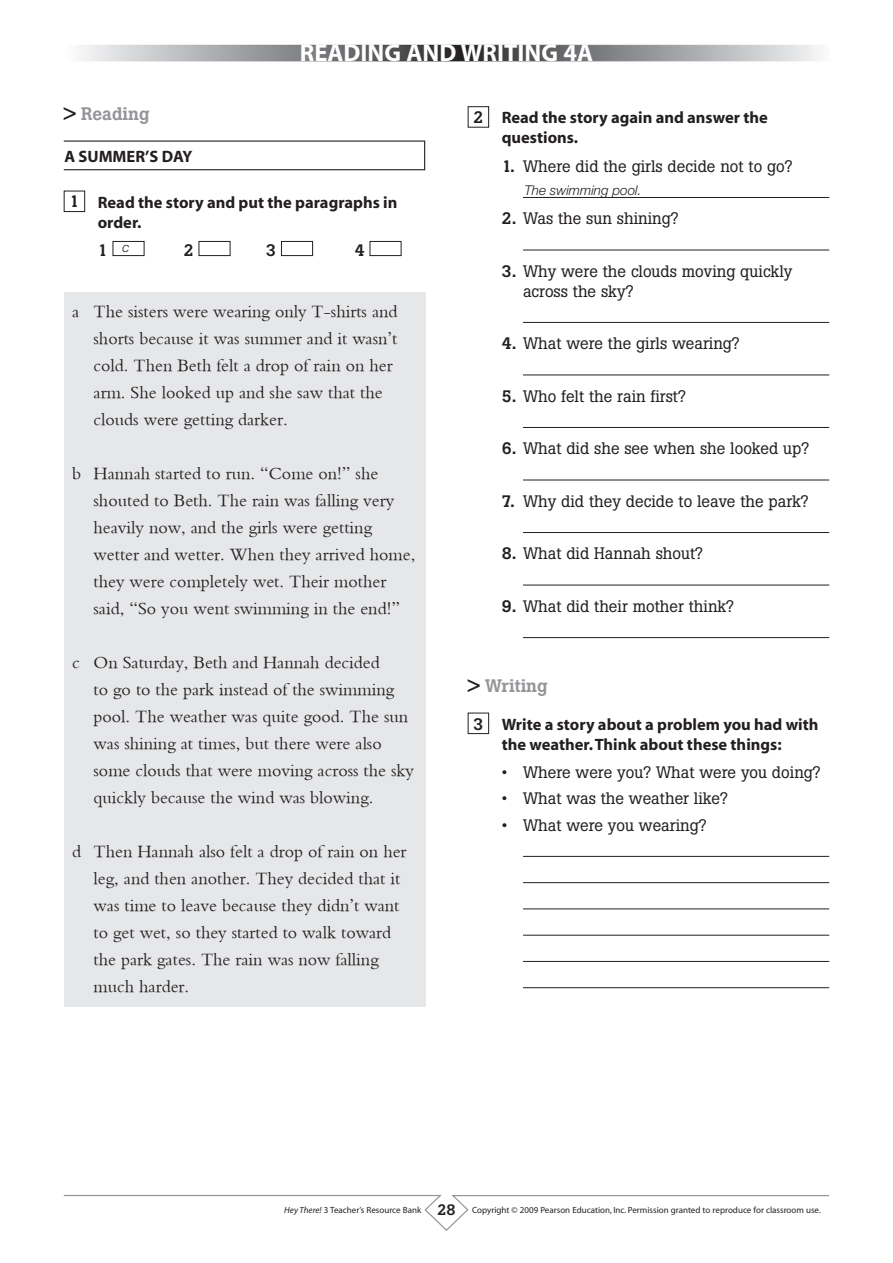
<style>
.page{position:relative;width:893px;height:1263px;background:#fff}
.page>*{position:absolute;margin:0;border:0;box-sizing:border-box;transform-origin:0 0}
.t1{font:700 24.45px "Myriad";color:#fff}
.t2{font:18px/27px "Bembo";color:#231f20}
._00-Chamada{font:500 18px "Boton";color:#939598}
._02-exercicio__no_ab{font:16.5px/20px "Boton";color:#231f20}
._01-enunciado{font:700 16.5px "Myriad";color:#231f20}
._02-exercicio__no_ab-2{font:500 16.5px "Boton";color:#231f20}
.t3{font:500 15px "Boton";color:#231f20}
._02-exemplo{font:italic 300 13.5px "Helvetica Neue";color:#231f20}
.t4{font:9px "Myriad";color:#231f20}
.s1{color:#231f20}
.s2{font-family:"Boton";font-weight:500}
.s3{font-weight:500}
.s4{font-style:italic}
</style>
<div class="page">
<svg style="left:63px;top:1195px;width:767px;height:36px"></svg>
<svg style="left:82px;top:47px;width:736px;height:12px;background:#8e8f91"></svg>
<div style="left:64px;top:45px;width:765px;height:16px;border:1px solid #fff"></div>
<div style="left:63px;top:140px;width:362px;height:30px;border:1px solid #231f20"></div>
<div style="left:64px;top:191px;width:21px;height:21px;border:1px solid #231f20"></div>
<div style="left:113px;top:241px;width:31px;height:15px;border:1px solid #231f20"></div>
<div style="left:199px;top:241px;width:31px;height:15px;border:1px solid #231f20"></div>
<div style="left:281px;top:241px;width:32px;height:15px;border:1px solid #231f20"></div>
<div style="left:370px;top:241px;width:31px;height:15px;border:1px solid #231f20"></div>
<div style="left:64px;top:292px;width:361px;height:715px;background:#e6e7e9"></div>
<div style="left:468px;top:106px;width:21px;height:22px;border:1px solid #231f20"></div>
<hr style="left:523px;top:197px;width:306px;height:1px;background:#231f20">
<hr style="left:523px;top:250px;width:306px;height:1px;background:#231f20">
<hr style="left:523px;top:322px;width:306px;height:1px;background:#231f20">
<hr style="left:523px;top:375px;width:306px;height:1px;background:#231f20">
<hr style="left:523px;top:427px;width:306px;height:1px;background:#231f20">
<hr style="left:523px;top:480px;width:306px;height:1px;background:#231f20">
<hr style="left:523px;top:532px;width:306px;height:1px;background:#231f20">
<hr style="left:523px;top:585px;width:306px;height:1px;background:#231f20">
<hr style="left:523px;top:637px;width:306px;height:1px;background:#231f20">
<div style="left:468px;top:713px;width:21px;height:21px;border:1px solid #231f20"></div>
<hr style="left:523px;top:856px;width:306px;height:1px;background:#231f20">
<hr style="left:523px;top:882px;width:306px;height:1px;background:#231f20">
<hr style="left:523px;top:908px;width:306px;height:1px;background:#231f20">
<hr style="left:523px;top:935px;width:306px;height:1px;background:#231f20">
<hr style="left:523px;top:961px;width:306px;height:1px;background:#231f20">
<hr style="left:523px;top:987px;width:306px;height:1px;background:#231f20">
<p class="t1" style="left:300px;top:40px;width:294px">reading and writing 4A</p>
<p class="_00-Chamada" style="left:64px;top:103px;width:87px"><span class="s1">&gt;</span> Reading</p>
<p class="_01-enunciado" style="left:64px;top:148px;width:130px">A SUMMER’S DAY</p>
<p class="_01-enunciado" style="left:69px;top:194px;width:329px"><span class="s2">1</span> Read the story and put the paragraphs in</p>
<p class="_01-enunciado" style="left:98px;top:214px;width:45px">order.</p>
<p class="_02-exercicio__no_ab-2" style="left:98px;top:240px;width:11px">1</p>
<p class="_02-exercicio__no_ab-2" style="left:184px;top:240px;width:11px">2</p>
<p class="_02-exercicio__no_ab-2" style="left:266px;top:240px;width:11px">3</p>
<p class="_02-exercicio__no_ab-2" style="left:355px;top:240px;width:11px">4</p>
<p class="_02-exemplo" style="left:122px;top:240px;width:9px">c</p>
<p class="t2" style="left:94px;top:297px;width:306px;text-indent:-21px">a The sisters were wearing only T-shirts and shorts because it was summer and it wasn’t cold. Then Beth felt a drop of rain on her arm. She looked up and she saw that the clouds were getting darker.</p>
<p class="t2" style="left:94px;top:459px;width:323px;text-indent:-21px">b Hannah started to run. “Come on!” she shouted to Beth. The rain was falling very heavily now, and the girls were getting wetter and wetter. When they arrived home, they were completely wet. Their mother said, “So you went swimming in the end!”</p>
<p class="t2" style="left:94px;top:648px;width:322px;text-indent:-21px">c On Saturday, Beth and Hannah decided<br>to go to the park instead of the swimming pool. The weather was quite good. The sun was shining at times, but there were also some clouds that were moving across the sky quickly because the wind was blowing.</p>
<p class="t2" style="left:94px;top:837px;width:315px;text-indent:-21px">d Then Hannah also felt a drop of rain on her leg, and then another. They decided that it was time to leave because they didn’t want to get wet, so they started to walk toward the park gates. The rain was now falling much harder.</p>
<p class="_01-enunciado" style="left:473px;top:109px;width:296px"><span class="s2">2</span> Read the story again and answer the</p>
<p class="_01-enunciado" style="left:502px;top:129px;width:78px">questions.</p>
<p class="_02-exercicio__no_ab" style="left:502px;top:156px;width:292px"><span class="s3">1.</span> Where did the girls decide not to go?</p>
<p class="_02-exercicio__no_ab" style="left:502px;top:208px;width:178px"><span class="s3">2.</span> Was the sun shining?</p>
<p class="_02-exercicio__no_ab" style="left:523px;top:261px;width:271px;text-indent:-21px"><span class="s3">3.</span> Why were the clouds moving quickly across the sky?</p>
<p class="_02-exercicio__no_ab" style="left:502px;top:333px;width:240px"><span class="s3">4.</span> What were the girls wearing?</p>
<p class="_02-exercicio__no_ab" style="left:502px;top:386px;width:186px"><span class="s3">5.</span> Who felt the rain first?</p>
<p class="_02-exemplo" style="left:524px;top:182px;width:119px">The swimming pool.</p>
<p class="_02-exercicio__no_ab" style="left:502px;top:438px;width:309px"><span class="s3">6.</span> What did she see when she looked up?</p>
<p class="_02-exercicio__no_ab" style="left:502px;top:491px;width:308px"><span class="s3">7.</span> Why did they decide to leave the park?</p>
<p class="_02-exercicio__no_ab" style="left:502px;top:543px;width:203px"><span class="s3">8.</span> What did Hannah shout?</p>
<p class="_02-exercicio__no_ab" style="left:502px;top:596px;width:234px"><span class="s3">9.</span> What did their mother think?</p>
<p class="_00-Chamada" style="left:468px;top:675px;width:81px"><span class="s1">&gt;</span> Writing</p>
<p class="_01-enunciado" style="left:473px;top:716px;width:347px"><span class="s2">3</span> Write a story about a problem you had with</p>
<p class="_01-enunciado" style="left:502px;top:735px;width:281px">the weather. Think about these things:</p>
<p class="_02-exercicio__no_ab" style="left:502px;top:762px;width:320px">• Where were you? What were you doing?</p>
<p class="_02-exercicio__no_ab" style="left:502px;top:788px;width:228px">• What was the weather like?</p>
<p class="_02-exercicio__no_ab" style="left:502px;top:815px;width:206px">• What were you wearing?</p>
<p class="t4" style="left:284px;top:1205px;width:138px"><span class="s4">Hey There!</span> 3 Teacher’s Resource Bank</p>
<p class="t3" style="left:437px;top:1201px;width:20px">28</p>
<p class="t4" style="left:472px;top:1205px;width:350px">Copyright © 2009 Pearson Education, Inc. Permission granted to reproduce for classroom use.</p>
</div>
